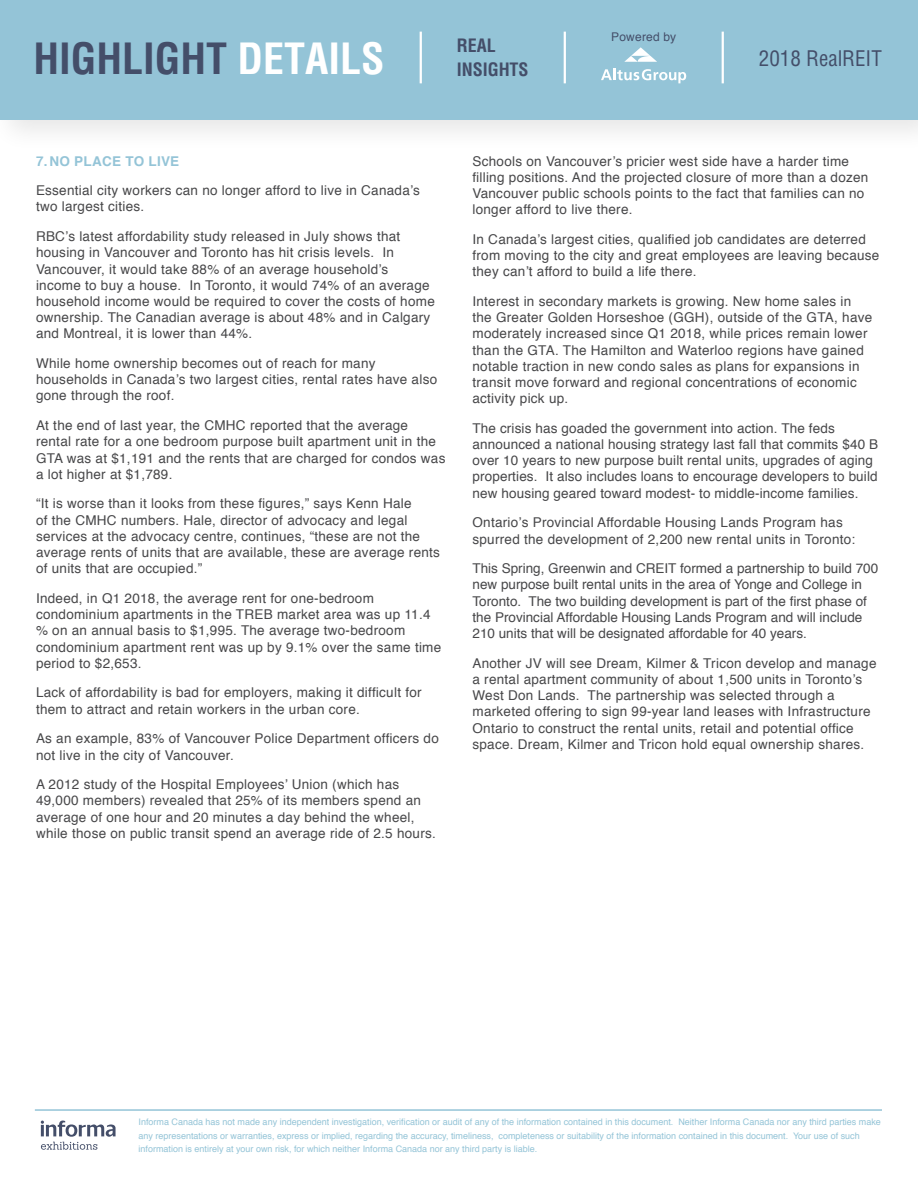
<style>
.page{position:relative;width:918px;height:1188px;background:#fff}
.page>*{position:absolute;margin:0;border:0;box-sizing:border-box;transform-origin:0 0}
.t1{font:700 condensed 42px "Helvetica";color:#444e69}
.t2{font:condensed 21px "Helvetica";color:#444e69}
.t3{font:700 condensed 18px/24px "Helvetica";letter-spacing:-.005em;color:#444e69}
.t4{font:13.5px/16.2px "Helvetica";letter-spacing:.02em;color:#474749}
.t5{font:13.5px/16.2px "Helvetica";color:#474749}
.t6{font:700 13.5px "Helvetica";letter-spacing:.02em;color:#94c4d7}
.t7{font:12px "Helvetica";letter-spacing:.015em;color:#444e69}
.t8{font:9px/13.5px "Helvetica";color:#94c4d7}
.s1{color:#fff}
</style>
<div class="page">
<div style="left:0;top:0;width:918px;height:153px;background:#f8f8f8"></div>
<div style="left:0;top:0;width:918px;height:119px;background:#94c4d7"></div>
<hr style="left:420px;top:32px;width:2px;height:51px;background:#fff">
<hr style="left:564px;top:32px;width:2px;height:51px;background:#fff">
<svg style="left:601px;top:69px;width:85px;height:14px"></svg>
<svg style="left:624px;top:47px;width:33px;height:15px"></svg>
<hr style="left:722px;top:32px;width:2px;height:51px;background:#fff">
<hr style="left:35px;top:1109px;width:847px;height:2px;background:#94c4d7">
<svg style="left:41px;top:1121px;width:75px;height:29px"></svg>
<p class="t7" style="left:611px;top:27px;width:66px">Powered by</p>
<h1 class="t1" style="left:33px;top:33px;width:353px">HIGHLIGHT <span class="s1">DETAILS</span></h1>
<h3 class="t3" style="left:457px;top:34px;width:73px">REAL<br>INSIGHTS</h3>
<h2 class="t2" style="left:759px;top:45px;width:125px">2018 RealREIT</h2>
<p class="t6" style="left:36px;top:150px;width:145px">7. NO PLACE TO LIVE</p>
<p class="t4" style="left:36px;top:183px;width:385px">Essential city workers can no longer afford to live in Canada’s two largest cities.</p>
<p class="t4" style="left:36px;top:229px;width:400px">RBC’s latest affordability study released in July shows that housing in Vancouver and Toronto has hit crisis levels. In Vancouver, it would take 88% of an average household’s income to buy a house. In Toronto, it would 74% of an average household income would be required to cover the costs of home ownership. The Canadian average is about 48% and in Calgary and Montreal, it is lower than 44%.</p>
<p class="t4" style="left:36px;top:356px;width:403px">While home ownership becomes out of reach for many households in Canada’s two largest cities, rental rates have also gone through the roof.</p>
<p class="t4" style="left:36px;top:418px;width:411px">At the end of last year, the CMHC reported that the average rental rate for a one bedroom purpose built apartment unit in the GTA was at $1,191 and the rents that are charged for condos was a lot higher at $1,789.</p>
<p class="t4" style="left:36px;top:496px;width:406px">“It is worse than it looks from these figures,” says Kenn Hale<br>of the CMHC numbers. Hale, director of advocacy and legal services at the advocacy centre, continues, “these are not the average rents of units that are available, these are average rents of units that are occupied.”</p>
<p class="t4" style="left:36px;top:590px;width:407px">Indeed, in Q1 2018, the average rent for one-bedroom condominium apartments in the TREB market area was up 11.4 % on an annual basis to $1,995. The average two-bedroom condominium apartment rent was up by 9.1% over the same time period to $2,653.</p>
<p class="t4" style="left:36px;top:685px;width:387px">Lack of affordability is bad for employers, making it difficult for them to attract and retain workers in the urban core.</p>
<p class="t4" style="left:36px;top:731px;width:404px">As an example, 83% of Vancouver Police Department officers do not live in the city of Vancouver.</p>
<p class="t4" style="left:36px;top:777px;width:401px">A 2012 study of the Hospital Employees’ Union (which has 49,000 members) revealed that 25% of its members spend an average of one hour and 20 minutes a day behind the wheel, while those on public transit spend an average ride of 2.5 hours.</p>
<p class="t4" style="left:472px;top:153px;width:397px">Schools on Vancouver’s pricier west side have a harder time filling positions. And the projected closure of more than a dozen Vancouver public schools points to the fact that families can no longer afford to live there.</p>
<p class="t4" style="left:472px;top:231px;width:408px">In Canada’s largest cities, qualified job candidates are deterred from moving to the city and great employees are leaving because they can’t afford to build a life there.</p>
<p class="t4" style="left:472px;top:293px;width:401px">Interest in secondary markets is growing. New home sales in the Greater Golden Horseshoe (GGH), outside of the GTA, have moderately increased since Q1 2018, while prices remain lower than the GTA. The Hamilton and Waterloo regions have gained notable traction in new condo sales as plans for expansions in transit move forward and regional concentrations of economic activity pick up.</p>
<p class="t4" style="left:472px;top:420px;width:407px">The crisis has goaded the government into action. The feds announced a national housing strategy last fall that commits $40 B over 10 years to new purpose built rental units, upgrades of aging properties. It also includes loans to encourage developers to build new housing geared toward modest- to middle-income families.</p>
<p class="t4" style="left:472px;top:515px;width:384px">Ontario’s Provincial Affordable Housing Lands Program has spurred the development of 2,200 new rental units in Toronto:</p>
<p class="t5" style="left:472px;top:561px;width:407px">This Spring, Greenwin and CREIT formed a partnership to build 700 new purpose built rental units in the area of Yonge and College in Toronto. The two building development is part of the first phase of the Provincial Affordable Housing Lands Program and will include 210 units that will be designated affordable for 40 years.</p>
<p class="t4" style="left:472px;top:655px;width:406px">Another JV will see Dream, Kilmer &amp; Tricon develop and manage a rental apartment community of about 1,500 units in Toronto’s West Don Lands. The partnership was selected through a marketed offering to sign 99-year land leases with Infrastructure Ontario to construct the rental units, retail and potential office space. Dream, Kilmer and Tricon hold equal ownership shares.</p>
<p class="t8" style="left:139px;top:1115px;width:744px">Informa Canada has not made any independent investigation, verification or audit of any of the information contained in this document. Neither Informa Canada nor any third parties make any representations or warranties, express or implied, regarding the accuracy, timeliness, completeness or suitability of the information contained in this document. Your use of such information is entirely at your own risk, for which neither Informa Canada nor any third party is liable.</p>
</div>
